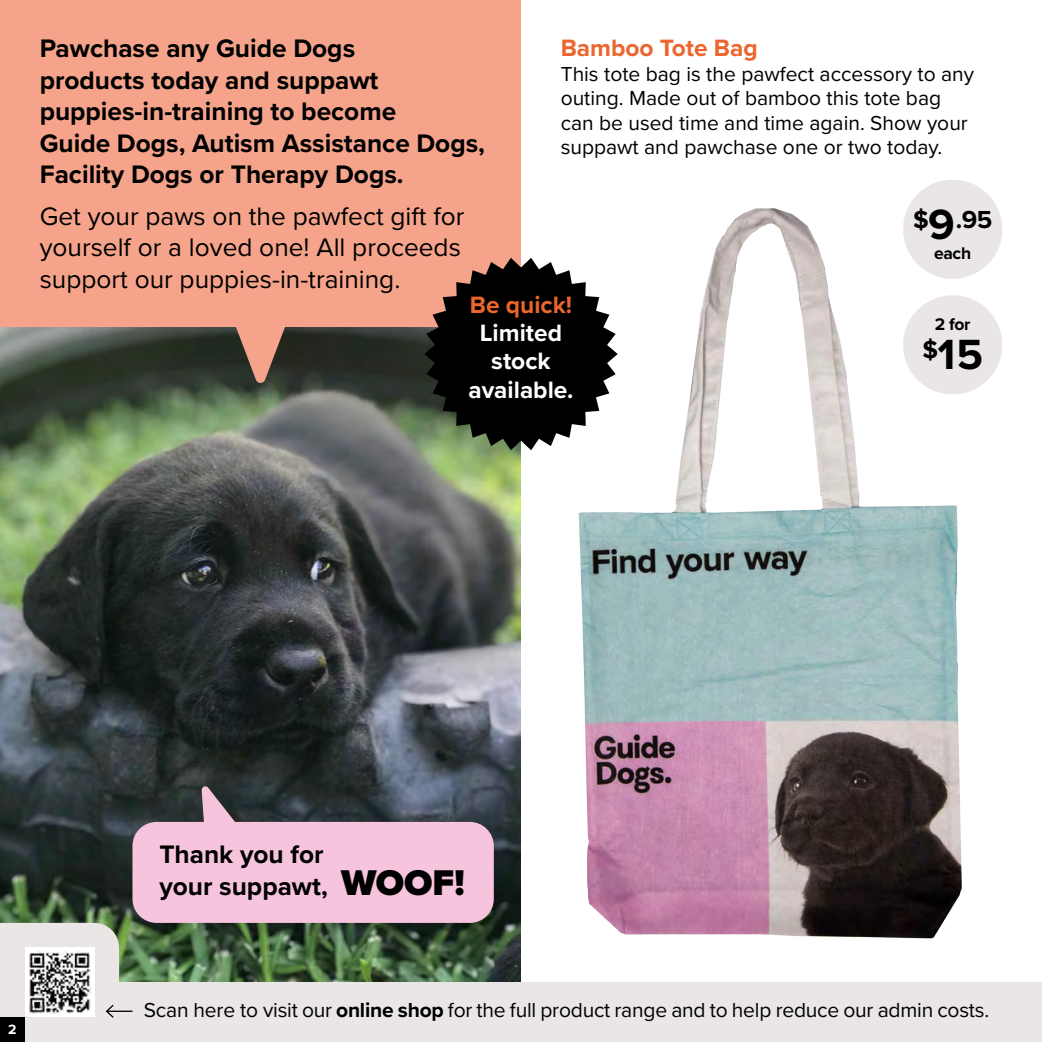
<style>
.page{position:relative;width:1042px;height:1042px;background:#fff}
.page>*{position:absolute;margin:0;border:0;box-sizing:border-box;transform-origin:0 0}
.t1{font:700 43.75px "Proxima Nova";color:#000}
.t2{font:900 37.1px "Proxima Nova";color:#000}
.t3{font:700 26.25px/31.5px "Proxima Nova";color:#000}
.t4{font:26.25px/31.5px "Proxima Nova";color:#000}
.t5{font:700 25.55px "Proxima Nova";color:#000}
.t6{font:700 24.5px/28px "Proxima Nova";color:#fff;text-align:center}
.t7{font:700 24.5px "Proxima Nova";color:#ec652d}
.t8{font:21px/24.5px "Proxima Nova";color:#000}
.t9{font:700 17.5px "Proxima Nova";letter-spacing:-.02em;color:#000}
.t10{font:700 14px "Proxima Nova";color:#fff}
.s1{font-size:43.75px}
.s2{font-weight:700}
</style>
<div class="page">
<img style="left:0;top:327px;width:521px;height:655px">
<div style="left:0;top:0;width:521px;height:327px;background:#f5a48b"></div>
<svg style="left:103px;top:327px;width:315px;height:56px;background:#3d3c32"></svg>
<div style="left:0;top:982px;width:1042px;height:60px;background:#eae6e6"></div>
<div style="left:0;top:923px;width:119px;height:59px;background:#eae6e6"></div>
<div style="left:0;top:1017px;width:25px;height:25px;background:#000"></div>
<div style="left:25px;top:947px;width:69px;height:70px;background:#fff"></div>
<img style="left:29px;top:951px;width:61px;height:62px">
<hr style="left:107px;top:1010px;width:25px;height:2px;background:#000">
<svg style="left:105px;top:1004px;width:10px;height:14px"></svg>
<svg style="left:424px;top:258px;width:140px;height:192px;background:#28231d"></svg>
<img style="left:564px;top:201px;width:403px;height:738px">
<svg style="left:132px;top:786px;width:362px;height:137px;background:#c3a1b4"></svg>
<div style="left:903px;top:180px;width:99px;height:99px;background:#eae6e6;border-radius:50%"></div>
<div style="left:903px;top:295px;width:99px;height:99px;background:#eae6e6;border-radius:50%"></div>
<p class="t3" style="left:40px;top:32px;width:447px">Pawchase any Guide Dogs<br>products today and suppawt puppies-in-training to become<br>Guide Dogs, Autism Assistance Dogs,<br>Facility Dogs or Therapy Dogs.</p>
<p class="t4" style="left:40px;top:199px;width:426px">Get your paws on the pawfect gift for yourself or a loved one! All proceeds support our puppies-in-training.</p>
<p class="t7" style="left:470px;top:287px;width:104px">Be quick!</p>
<p class="t6" style="left:468px;top:319px;width:107px">Limited stock available.</p>
<p class="t7" style="left:561px;top:30px;width:199px">Bamboo Tote Bag</p>
<p class="t8" style="left:561px;top:60px;width:415px">This tote bag is the pawfect accessory to any outing. Made out of bamboo this tote bag can be used time and time again. Show your suppawt and pawchase one or two today.</p>
<p class="t5" style="left:913px;top:200px;width:81px">$<span class="s1">9</span>.95</p>
<p class="t9" style="left:934px;top:241px;width:39px">each</p>
<p class="t9" style="left:935px;top:311px;width:37px">2 for</p>
<h1 class="t1" style="left:922px;top:321px;width:62px"><sup>$</sup>15</h1>
<p class="t10" style="left:8px;top:1019px;width:10px">2</p>
<p class="t3" style="left:159px;top:838px;width:170px">Thank you for your suppawt,</p>
<h2 class="t2" style="left:341px;top:855px;width:125px">WOOF!</h2>
<p class="t8" style="left:144px;top:997px;width:847px">Scan here to visit our <span class="s2">online shop</span> for the full product range and to help reduce our admin costs.</p>
</div>
